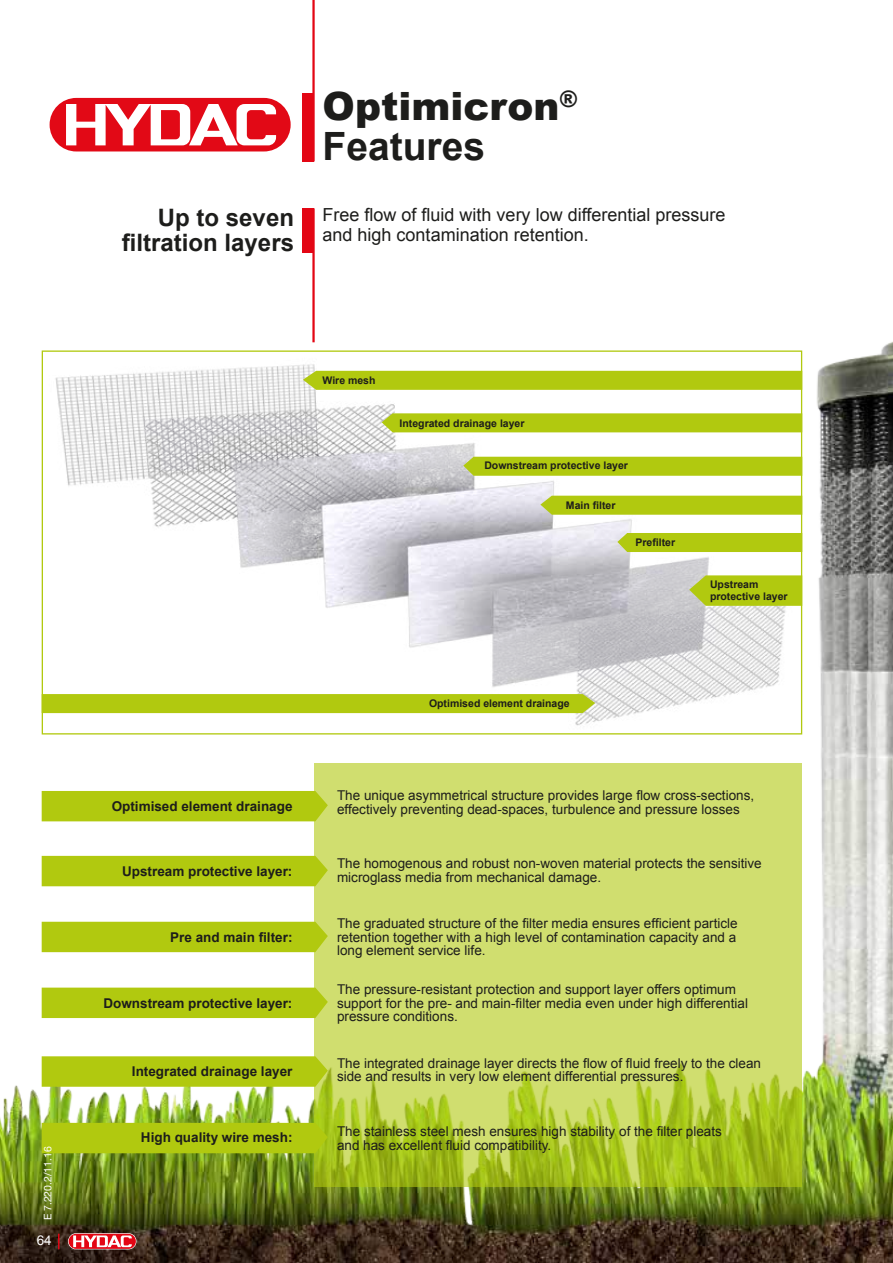
<style>
.page{position:relative;width:893px;height:1263px;background:#fff}
.page>*{position:absolute;margin:0;border:0;box-sizing:border-box;transform-origin:0 0}
.t1{font:900 39px/40.5px "Arial";color:#1d1d1b}
.t2{font:700 24px/25.5px "Arial";color:#1d1d1b;text-align:right}
.t3{font:18px/19.5px "Arial";color:#1d1d1b}
.t4{font:13.5px/13.5px "Arial";color:#1d1d1b}
.t5{font:700 13.5px "Arial";color:#1d1d1b}
.t6{font:13.5px "Arial";color:#fff}
.t7{font:700 10.5px/12px "Arial";color:#1d1d1b}
.t8{font:10.5px "Helvetica Neue";color:#fff}
.s1{font-weight:700}
</style>
<div class="page">
<img style="left:0;top:161px;width:893px;height:1102px">
<hr style="left:312px;top:0;width:3px;height:161px;background:#e30614">
<hr style="left:312px;top:208px;width:3px;height:134px;background:#e30614">
<div style="left:302px;top:93px;width:12px;height:68px;background:#e30614"></div>
<div style="left:302px;top:208px;width:12px;height:45px;background:#e30614"></div>
<svg style="left:48px;top:96px;width:244px;height:57px"></svg>
<div style="left:50px;top:98px;width:241px;height:53px;background:#e20916;border-radius:27px"></div>
<svg style="left:66px;top:104px;width:210px;height:41px"></svg>
<img style="left:44px;top:352px;width:756px;height:380px">
<div style="left:42px;top:791px;width:273px;height:30px;background:#b1c90f"></div>
<div style="left:42px;top:856px;width:273px;height:30px;background:#b1c90f"></div>
<div style="left:42px;top:922px;width:273px;height:30px;background:#b1c90f"></div>
<div style="left:42px;top:987px;width:273px;height:31px;background:#b1c90f"></div>
<div style="left:42px;top:1056px;width:273px;height:31px;background:#b1c90f"></div>
<div style="left:42px;top:1123px;width:273px;height:30px;background:#b1c90f"></div>
<svg style="left:315px;top:763px;width:487px;height:423px;background:#c7d85f"></svg>
<div style="left:303px;top:371px;width:499px;height:19px;background:#b1c90f"></div>
<div style="left:382px;top:413px;width:420px;height:19px;background:#b1c90f"></div>
<div style="left:463px;top:457px;width:339px;height:19px;background:#b1c90f"></div>
<svg style="left:540px;top:496px;width:262px;height:19px;background:#b3ca17"></svg>
<div style="left:617px;top:533px;width:185px;height:19px;background:#b1c90f"></div>
<svg style="left:689px;top:575px;width:113px;height:31px;background:#b4c921"></svg>
<div style="left:42px;top:694px;width:553px;height:19px;background:#b1c90f"></div>
<div style="left:68px;top:1233px;width:68px;height:16px;border:1px solid #fff;border-radius:8px"></div>
<svg style="left:69px;top:1234px;width:67px;height:15px"></svg>
<svg style="left:73px;top:1235px;width:59px;height:12px"></svg>
<svg style="left:58px;top:1234px;width:2px;height:15px"></svg>
<p class="t8" style="left:42px;top:1220px;width:76px;rotate:-90deg">E 7.220.2/11.16</p>
<p class="t6" style="left:37px;top:1231px;width:17px">64</p>
<h2 class="t2" style="left:122px;top:205px;width:174px">Up to seven filtration layers</h2>
<h1 class="t1" style="left:323px;top:84px;width:256px">Optimicron<sup>®<br></sup><span class="s1">Features</span></h1>
<h3 class="t3" style="left:323px;top:206px;width:404px">Free flow of fluid with very low differential pressure and high contamination retention.</h3>
<p class="t7" style="left:323px;top:375px;width:55px">Wire mesh</p>
<p class="t7" style="left:400px;top:418px;width:126px">Integrated drainage layer</p>
<p class="t7" style="left:484px;top:460px;width:145px">Downstream protective layer</p>
<p class="t7" style="left:566px;top:500px;width:51px">Main filter</p>
<p class="t7" style="left:635px;top:537px;width:41px">Prefilter</p>
<p class="t7" style="left:710px;top:579px;width:79px">Upstream protective layer</p>
<p class="t5" style="left:112px;top:797px;width:182px">Optimised element drainage</p>
<p class="t5" style="left:122px;top:862px;width:172px">Upstream protective layer:</p>
<p class="t5" style="left:170px;top:928px;width:124px">Pre and main filter:</p>
<p class="t5" style="left:103px;top:994px;width:191px">Downstream protective layer:</p>
<p class="t5" style="left:132px;top:1063px;width:162px">Integrated drainage layer</p>
<p class="t5" style="left:141px;top:1128px;width:153px">High quality wire mesh:</p>
<p class="t7" style="left:429px;top:698px;width:142px">Optimised element drainage</p>
<p class="t4" style="left:337px;top:789px;width:419px">The unique asymmetrical structure provides large flow cross-sections, effectively preventing dead-spaces, turbulence and pressure losses</p>
<p class="t4" style="left:337px;top:857px;width:426px">The homogenous and robust non-woven material protects the sensitive microglass media from mechanical damage.</p>
<p class="t4" style="left:337px;top:917px;width:402px;text-align:justify">The graduated structure of the filter media ensures efficient particle retention together with a high level of contamination capacity and a long element service life.</p>
<p class="t4" style="left:337px;top:983px;width:412px">The pressure-resistant protection and support layer offers optimum support for the pre- and main-filter media even under high differential pressure conditions.</p>
<p class="t4" style="left:337px;top:1056px;width:425px">The integrated drainage layer directs the flow of fluid freely to the clean side and results in very low element differential pressures.</p>
<p class="t4" style="left:337px;top:1125px;width:386px">The stainless steel mesh ensures high stability of the filter pleats and has excellent fluid compatibility.</p>
</div>
